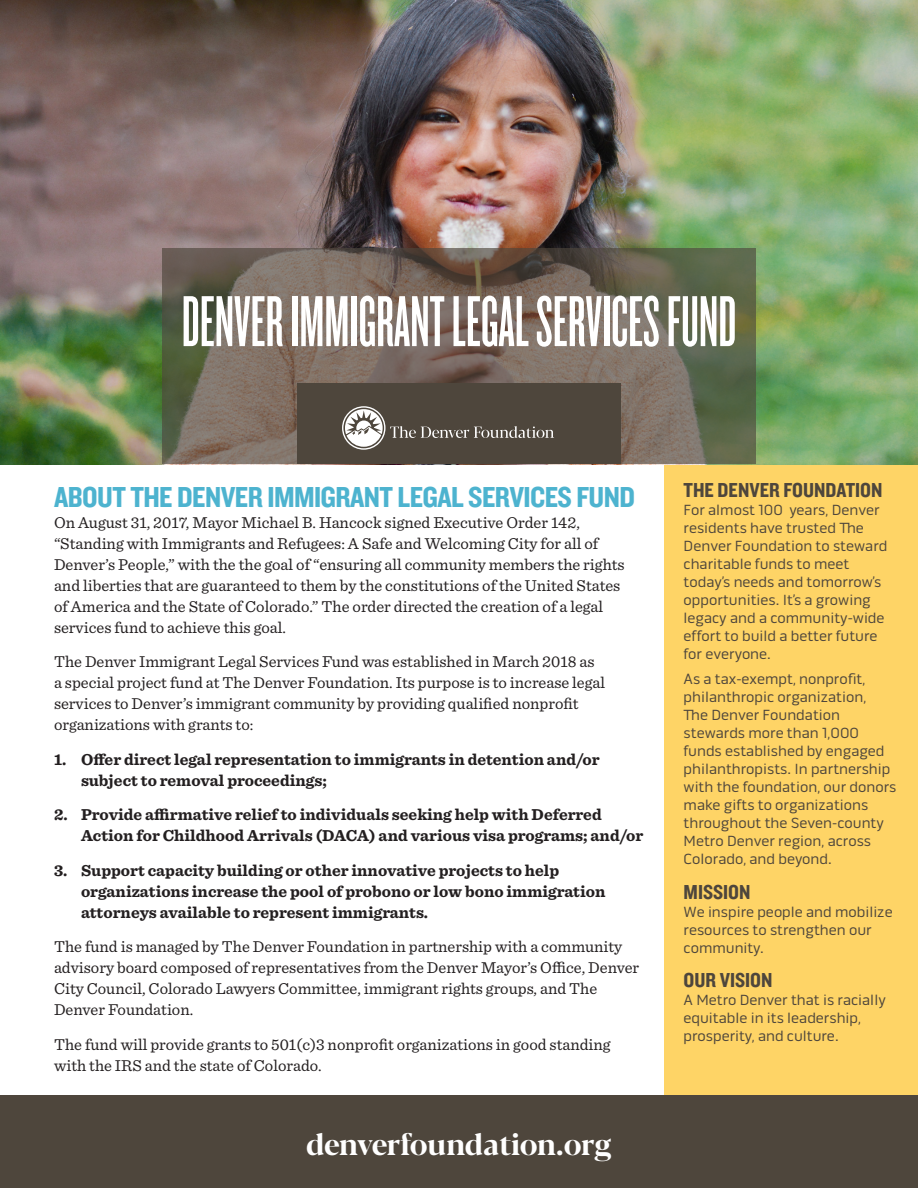
<style>
.page{position:relative;width:918px;height:1188px;background:#fff}
.page>*{position:absolute;margin:0;border:0;box-sizing:border-box;transform-origin:0 0}
.t1{font:75px "Knockout 46 Flyweight";color:#fff}
.intro_txt_italic_in{font:30px "Knockout 50 Welterweight";letter-spacing:-.02em;color:#4db3cf}
.t2{font:700 30px "Blacker Pro Dis";letter-spacing:-.015em;color:#fff}
.t3{font:21px "Knockout 50 Welterweight";color:#4e463c}
.t4{font:16.5px/21px "Sentinel";color:#231f20}
.t5{font:700 16.5px/21px "Sentinel";color:#231f20}
.t6{font:15px/18px "Pill Gothic 600 mg";color:#4e463c}
</style>
<div class="page">
<div style="left:664px;top:464px;width:254px;height:723px;background:#fed466"></div>
<img style="left:0;top:0;width:918px;height:464px">
<svg style="left:162px;top:248px;width:594px;height:216px;background:#72695a"></svg>
<div style="left:297px;top:383px;width:324px;height:81px;background:#4e463c"></div>
<svg style="left:342px;top:406px;width:212px;height:44px"></svg>
<div style="left:0;top:1095px;width:918px;height:93px;background:#4e463c"></div>
<p class="t1" style="left:182px;top:279px;width:556px">DENVER IMMIGRANT LEGAL SERVICES FUND</p>
<p class="intro_txt_italic_in" style="left:54px;top:477px;width:583px">ABOUT THE DENVER IMMIGRANT LEGAL SERVICES FUND</p>
<p class="t4" style="left:54px;top:511px;width:572px">On August 31, 2017, Mayor Michael B. Hancock signed Executive Order 142, “Standing with Immigrants and Refugees: A Safe and Welcoming City for all of Denver’s People,” with the the goal of “ensuring all community members the rights and liberties that are guaranteed to them by the constitutions of the United States of America and the State of Colorado.” The order directed the creation of a legal services fund to achieve this goal.</p>
<p class="t4" style="left:54px;top:650px;width:553px">The Denver Immigrant Legal Services Fund was established in March 2018 as a special project fund at The Denver Foundation. Its purpose is to increase legal services to Denver’s immigrant community by providing qualified nonprofit organizations with grants to:</p>
<p class="t5" style="left:81px;top:748px;width:520px;text-indent:-27px">1. Offer direct legal representation to immigrants in detention and/or subject to removal proceedings;</p>
<p class="t5" style="left:81px;top:804px;width:564px;text-indent:-27px">2. Provide affirmative relief to individuals seeking help with Deferred<br>Action for Childhood Arrivals (DACA) and various visa programs; and/or</p>
<p class="t5" style="left:81px;top:859px;width:526px;text-indent:-27px">3. Support capacity building or other innovative projects to help organizations increase the pool of probono or low bono immigration attorneys available to represent immigrants.</p>
<p class="t4" style="left:54px;top:935px;width:587px">The fund is managed by The Denver Foundation in partnership with a community advisory board composed of representatives from the Denver Mayor’s Office, Denver City Council, Colorado Lawyers Committee, immigrant rights groups, and The Denver Foundation.</p>
<p class="t4" style="left:54px;top:1033px;width:558px">The fund will provide grants to 501(c)3 nonprofit organizations in good standing with the IRS and the state of Colorado.</p>
<p class="t2" style="left:306px;top:1124px;width:307px">denverfoundation.org</p>
<p class="t3" style="left:684px;top:477px;width:201px">THE DENVER FOUNDATION</p>
<p class="t6" style="left:684px;top:501px;width:205px">For almost 100 years, Denver residents have trusted The<br>Denver Foundation to steward charitable funds to meet today’s needs and tomorrow’s opportunities. It’s a growing legacy and a community-wide effort to build a better future for everyone.</p>
<p class="t6" style="left:684px;top:670px;width:214px">As a tax-exempt, nonprofit, philanthropic organization,<br>The Denver Foundation stewards more than 1,000 funds established by engaged philanthropists. In partnership with the foundation, our donors make gifts to organizations throughout the Seven-county<br>Metro Denver region, across<br>Colorado, and beyond.</p>
<p class="t3" style="left:684px;top:878px;width:68px">MISSION</p>
<p class="t6" style="left:684px;top:903px;width:211px">We inspire people and mobilize resources to strengthen our community.</p>
<p class="t3" style="left:684px;top:966px;width:91px">OUR VISION</p>
<p class="t6" style="left:684px;top:991px;width:204px">A Metro Denver that is racially equitable in its leadership, prosperity, and culture.</p>
</div>
